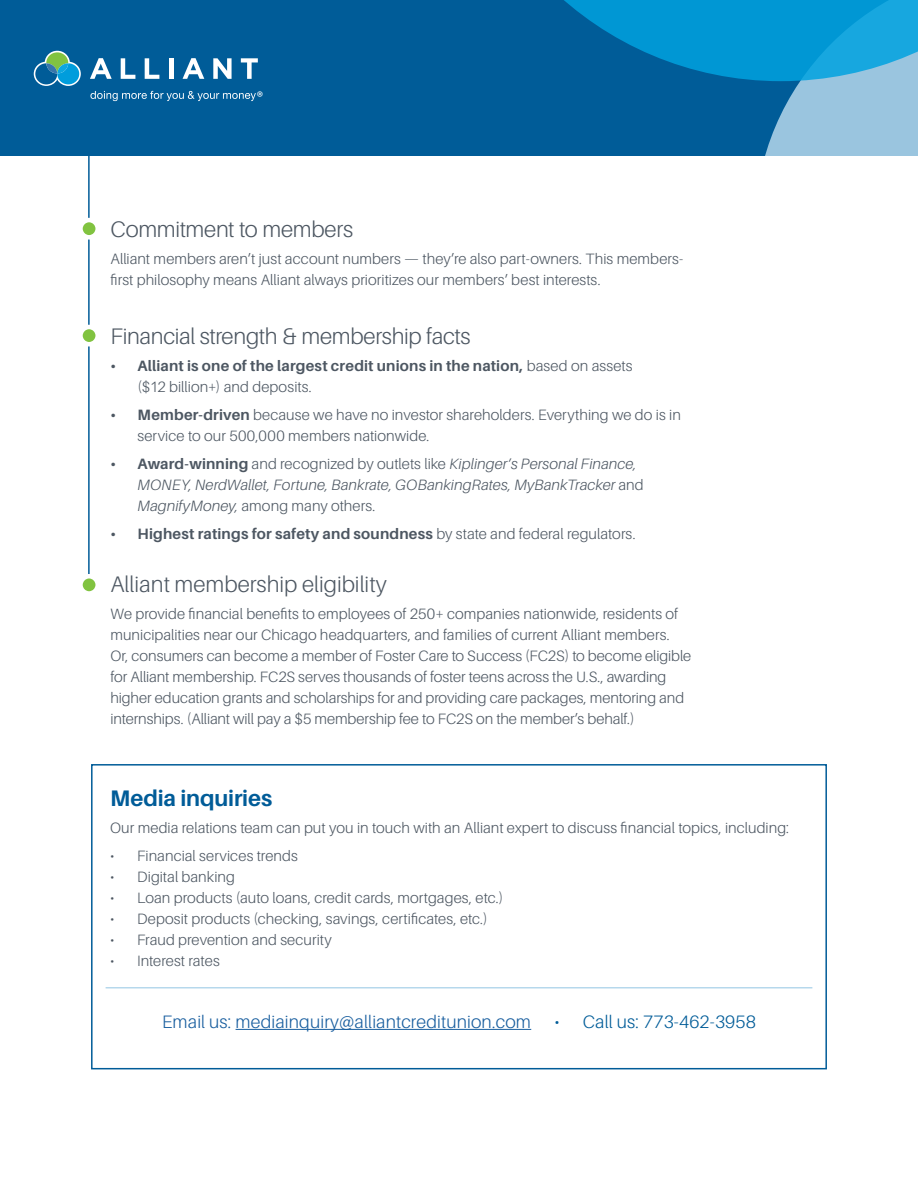
<style>
.page{position:relative;width:918px;height:1188px;background:#fff}
.page>*{position:absolute;margin:0;border:0;box-sizing:border-box;transform-origin:0 0}
.t1{font:300 22.5px "Aileron";letter-spacing:-.01em;color:#4d5762}
.t2{font:700 22.5px "Aileron";letter-spacing:-.01em;color:#005c98}
.t3{font:300 18px "Aileron";letter-spacing:.01em;color:#175d9e}
.t4{font:300 18px "Aileron";letter-spacing:.01em;color:#005c98}
.t5{font:300 15px/21px "Aileron";color:#4d5762}
.t6{font:italic 300 15px/21px "Aileron";letter-spacing:.01em;color:#4d5762}
.t7{font:700 15px/21px "Aileron";letter-spacing:.01em;color:#4d5762}
.t8{font:12.6px "Aileron";color:#fff}
.s1{font-weight:300}
.s2{font-weight:700}
.s3{font-weight:700;font-style:normal}
.s4{font-style:normal}
</style>
<div class="page">
<hr style="left:236px;top:1029px;width:295px;height:1px;background:#175d9e">
<div style="left:0;top:0;width:918px;height:156px;background:#005c98"></div>
<svg style="left:564px;top:0;width:354px;height:156px"></svg>
<hr style="left:88px;top:149px;width:2px;height:427px;background:#005c98">
<svg style="left:80px;top:220px;width:18px;height:17px"></svg>
<div style="left:78px;top:218px;width:22px;height:22px;border:4px solid #fff;border-radius:50%"></div>
<svg style="left:80px;top:327px;width:18px;height:17px"></svg>
<div style="left:78px;top:325px;width:22px;height:21px;border:4px solid #fff;border-radius:50%"></div>
<svg style="left:80px;top:576px;width:18px;height:18px"></svg>
<div style="left:78px;top:574px;width:22px;height:22px;border:4px solid #fff;border-radius:50%"></div>
<div style="left:91px;top:764px;width:736px;height:305px;border:2px solid #005c98"></div>
<hr style="left:106px;top:987px;width:706px;height:2px;background:#b6d8ec">
<svg style="left:90px;top:58px;width:22px;height:21px"></svg>
<svg style="left:121px;top:58px;width:14px;height:21px"></svg>
<svg style="left:145px;top:58px;width:14px;height:21px"></svg>
<hr style="left:169px;top:58px;width:4px;height:21px;background:#fff">
<svg style="left:183px;top:58px;width:21px;height:21px"></svg>
<svg style="left:213px;top:58px;width:19px;height:21px"></svg>
<svg style="left:241px;top:58px;width:17px;height:21px"></svg>
<svg style="left:34px;top:51px;width:47px;height:35px"></svg>
<svg style="left:90px;top:91px;width:166px;height:10px"></svg>
<p class="t8" style="left:257px;top:89px;width:8px">®</p>
<p class="t1" style="left:110px;top:216px;width:244px">Commitment to members</p>
<p class="t5" style="left:110px;top:249px;width:574px">Alliant members aren’t just account numbers — they’re also part-owners. This members&shy;first philosophy means Alliant always prioritizes our members’ best interests.</p>
<p class="t1" style="left:110px;top:323px;width:362px">Financial strength &amp; membership facts</p>
<p class="t7" style="left:137px;top:356px;width:497px;text-indent:-27px">• Alliant is one of the largest credit unions in the nation, <span class="s1">based on assets ($12 billion+) and deposits.</span></p>
<p class="t5" style="left:137px;top:404px;width:545px;text-indent:-27px"><span class="s2">• Member-driven</span> because we have no investor shareholders. Everything we do is in service to our 500,000 members nationwide.</p>
<p class="t6" style="left:137px;top:453px;width:508px;text-indent:-27px"><span class="s3">• Award-winning</span> <span class="s4">and recognized by outlets like</span> Kiplinger’s Personal Finance,<br>MONEY, NerdWallet, Fortune, Bankrate, GOBankingRates, MyBankTracker <span class="s4">and<br></span>MagnifyMoney, <span class="s4">among many others.</span></p>
<p class="t7" style="left:110px;top:523px;width:527px">• Highest ratings for safety and soundness <span class="s1">by state and federal regulators.</span></p>
<p class="t1" style="left:110px;top:572px;width:278px">Alliant membership eligibility</p>
<p class="t5" style="left:110px;top:604px;width:582px">We provide financial benefits to employees of 250+ companies nationwide, residents of municipalities near our Chicago headquarters, and families of current Alliant members.<br>Or, consumers can become a member of Foster Care to Success (FC2S) to become eligible for Alliant membership. FC2S serves thousands of foster teens across the U.S., awarding higher education grants and scholarships for and providing care packages, mentoring and internships. (Alliant will pay a $5 membership fee to FC2S on the member’s behalf.)</p>
<p class="t2" style="left:110px;top:785px;width:164px">Media inquiries</p>
<p class="t5" style="left:110px;top:818px;width:681px">Our media relations team can put you in touch with an Alliant expert to discuss financial topics, including:</p>
<p class="t5" style="left:110px;top:846px;width:189px">• Financial services trends</p>
<p class="t5" style="left:110px;top:867px;width:127px">• Digital banking</p>
<p class="t5" style="left:110px;top:888px;width:395px">• Loan products (auto loans, credit cards, mortgages, etc.)</p>
<p class="t5" style="left:110px;top:909px;width:379px">• Deposit products (checking, savings, certificates, etc.)</p>
<p class="t5" style="left:110px;top:930px;width:223px">• Fraud prevention and security</p>
<p class="t5" style="left:110px;top:951px;width:111px">• Interest rates</p>
<p class="t3" style="left:162px;top:1011px;width:371px">Email us: mediainquiry@alliantcreditunion.com</p>
<p class="t4" style="left:554px;top:1011px;width:203px">• Call us: 773-462-3958</p>
</div>
